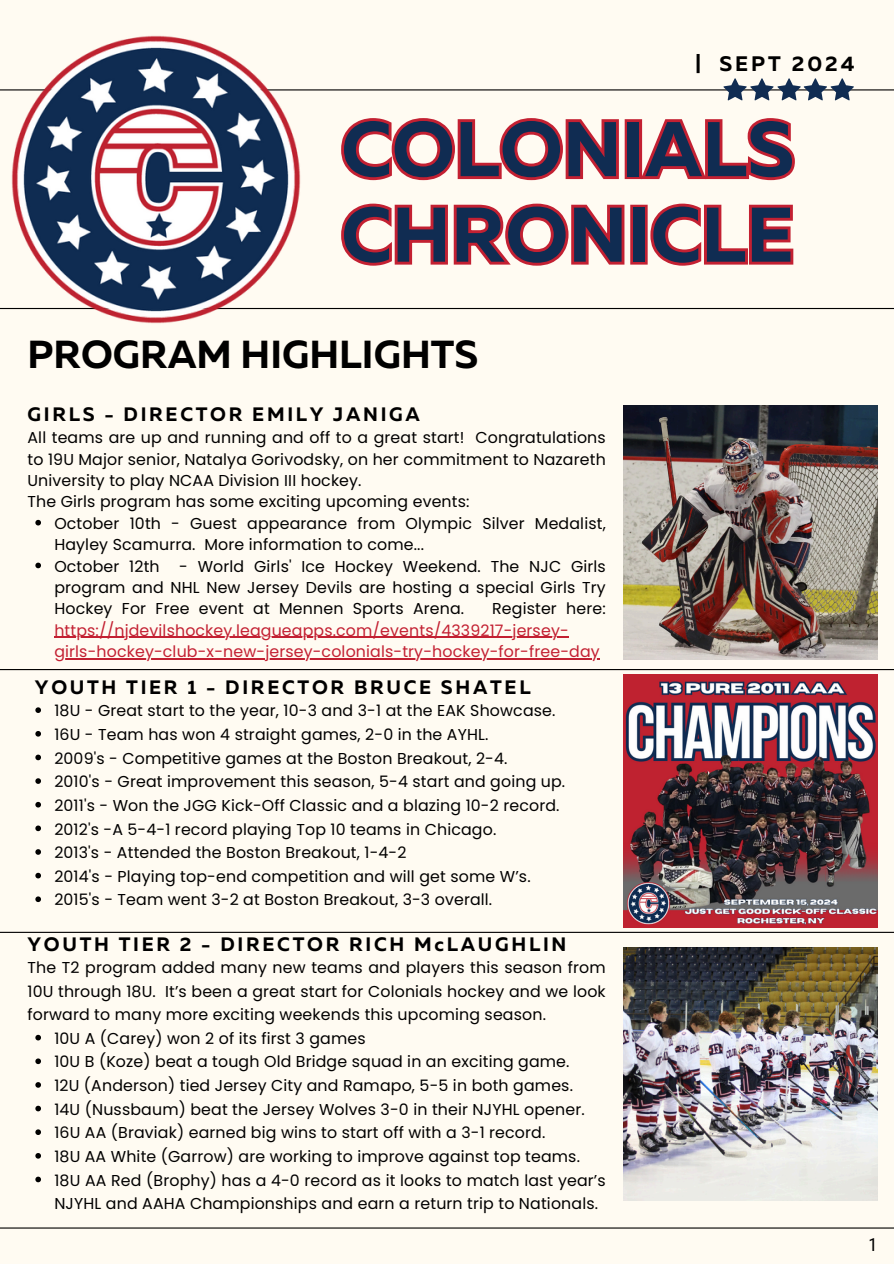
<style>
.page{position:relative;width:894px;height:1264px;background:#fff}
.page>*{position:absolute;margin:0;border:0;box-sizing:border-box;transform-origin:0 0}
.t1{font:700 77.25px/85.5px "Muller";color:#102c52}
.t2{font:700 39px "Muller";color:#000}
.t3{font:700 21px "Muller";letter-spacing:.145em;color:#000}
.t4{font:700 19.35px "Muller";letter-spacing:.14em;color:#000}
.t5{font:18px "Roboto Condensed";color:#000}
.t6{font:15.75px/21.3px "Poppins";letter-spacing:.01em;color:#000;text-align:justify}
.t7{font:15.75px "Poppins";letter-spacing:.01em;color:#c32032}
</style>
<div class="page">
<div style="left:0;top:0;width:893px;height:1263px;background:#fffbf2"></div>
<hr style="left:0;top:308px;width:893px;height:1px;background:#000">
<hr style="left:0;top:1227px;width:893px;height:1px;background:#000">
<hr style="left:0;top:89px;width:893px;height:1px;background:#000">
<img style="left:11px;top:35px;width:290px;height:289px">
<img style="left:623px;top:947px;width:254px;height:253px">
<svg style="left:723px;top:78px;width:130px;height:22px"></svg>
<svg style="left:341px;top:118px;width:454px;height:63px"></svg>
<svg style="left:341px;top:203px;width:453px;height:63px"></svg>
<svg style="left:35px;top:707px;width:6px;height:6px"></svg>
<svg style="left:35px;top:731px;width:6px;height:5px"></svg>
<svg style="left:35px;top:754px;width:6px;height:6px"></svg>
<svg style="left:35px;top:778px;width:6px;height:6px"></svg>
<svg style="left:35px;top:802px;width:6px;height:5px"></svg>
<svg style="left:35px;top:825px;width:6px;height:6px"></svg>
<svg style="left:35px;top:849px;width:6px;height:5px"></svg>
<svg style="left:35px;top:872px;width:6px;height:6px"></svg>
<svg style="left:35px;top:896px;width:6px;height:6px"></svg>
<svg style="left:35px;top:1034px;width:6px;height:6px"></svg>
<svg style="left:35px;top:1058px;width:6px;height:6px"></svg>
<svg style="left:35px;top:1082px;width:6px;height:5px"></svg>
<svg style="left:35px;top:1105px;width:6px;height:6px"></svg>
<svg style="left:35px;top:1129px;width:6px;height:5px"></svg>
<svg style="left:35px;top:1153px;width:6px;height:5px"></svg>
<svg style="left:35px;top:1176px;width:6px;height:6px"></svg>
<svg style="left:35px;top:520px;width:6px;height:5px"></svg>
<svg style="left:35px;top:562px;width:6px;height:6px"></svg>
<hr style="left:54px;top:637px;width:514px;height:1px;background:#c32032">
<hr style="left:54px;top:658px;width:545px;height:1px;background:#c32032">
<img style="left:623px;top:406px;width:254px;height:253px">
<img style="left:623px;top:674px;width:254px;height:253px">
<hr style="left:0;top:669px;width:893px;height:1px;background:#000">
<hr style="left:0;top:931px;width:893px;height:1px;background:#000">
<h1 class="t3" style="left:695px;top:54px;width:161px">| SEPT 2024</h1>
<p class="t1" style="left:341px;top:113px;width:454px">COLONIALS<br>CHRONICLE</p>
<p class="t2" style="left:27px;top:338px;width:452px">PROGRAM HIGHLIGHTS</p>
<p class="t4" style="left:27px;top:406px;width:394px">GIRLS - DIRECTOR EMILY JANIGA</p>
<p class="t6" style="left:27px;top:427px;width:579px">All teams are up and running and off to a great start! Congratulations to 19U Major senior, Natalya Gorivodsky, on her commitment to Nazareth University to play NCAA Division III hockey.</p>
<p class="t6" style="left:27px;top:491px;width:443px">The Girls program has some exciting upcoming events:</p>
<p class="t6" style="left:54px;top:512px;width:552px">October 10th - Guest appearance from Olympic Silver Medalist,<br>Hayley Scamurra. More information to come...</p>
<p class="t6" style="left:54px;top:555px;width:553px">October 12th - World Girls' Ice Hockey Weekend. The NJC Girls program and NHL New Jersey Devils are hosting a special Girls Try Hockey For Free event at Mennen Sports Arena.</p>
<p class="t6" style="left:492px;top:598px;width:115px">Register here:</p>
<p class="t7" style="left:54px;top:619px;width:515px">https://njdevilshockey.leagueapps.com/events/4339217-jersey-</p>
<p class="t7" style="left:54px;top:640px;width:546px">girls-hockey-club-x-new-jersey-colonials-try-hockey-for-free-day</p>
<p class="t4" style="left:35px;top:678px;width:497px">YOUTH TIER 1 - DIRECTOR BRUCE SHATEL</p>
<h3 class="t6" style="left:54px;top:700px;width:502px">18U - Great start to the year, 10-3 and 3-1 at the EAK Showcase.</h3>
<p class="t6" style="left:54px;top:723px;width:435px">16U - Team has won 4 straight games, 2-0 in the AYHL.</p>
<p class="t6" style="left:54px;top:747px;width:454px">2009's - Competitive games at the Boston Breakout, 2-4.</p>
<p class="t6" style="left:54px;top:771px;width:512px">2010's - Great improvement this season, 5-4 start and going up.</p>
<p class="t6" style="left:54px;top:794px;width:506px">2011's - Won the JGG Kick-Off Classic and a blazing 10-2 record.</p>
<p class="t6" style="left:54px;top:818px;width:443px">2012's -A 5-4-1 record playing Top 10 teams in Chicago.</p>
<p class="t6" style="left:54px;top:842px;width:353px">2013's - Attended the Boston Breakout, 1-4-2</p>
<p class="t6" style="left:54px;top:865px;width:477px">2014's - Playing top-end competition and will get some W’s.</p>
<h3 class="t6" style="left:54px;top:889px;width:439px">2015's - Team went 3-2 at Boston Breakout, 3-3 overall.</h3>
<p class="t4" style="left:27px;top:935px;width:540px">YOUTH TIER 2 - DIRECTOR RICH McLAUGHLIN</p>
<p class="t6" style="left:27px;top:955px;width:579px;line-height:23.7px">The T2 program added many new teams and players this season from 10U through 18U. It’s been a great start for Colonials hockey and we look forward to many more exciting weekends this upcoming season.</p>
<p class="t6" style="left:54px;top:1027px;width:313px">10U A (Carey) won 2 of its first 3 games</p>
<p class="t6" style="left:54px;top:1051px;width:516px">10U B (Koze) beat a tough Old Bridge squad in an exciting game.</p>
<p class="t6" style="left:54px;top:1074px;width:520px">12U (Anderson) tied Jersey City and Ramapo, 5-5 in both games.</p>
<p class="t6" style="left:54px;top:1098px;width:531px">14U (Nussbaum) beat the Jersey Wolves 3-0 in their NJYHL opener.</p>
<p class="t6" style="left:54px;top:1122px;width:492px">16U AA (Braviak) earned big wins to start off with a 3-1 record.</p>
<p class="t6" style="left:54px;top:1145px;width:527px">18U AA White (Garrow) are working to improve against top teams.</p>
<h4 class="t6" style="left:54px;top:1168px;width:552px;line-height:23.7px">18U AA Red (Brophy) has a 4-0 record as it looks to match last year’s<br>NJYHL and AAHA Championships and earn a return trip to Nationals.</h4>
<h2 class="t5" style="left:868px;top:1234px;width:10px">1</h2>
</div>
